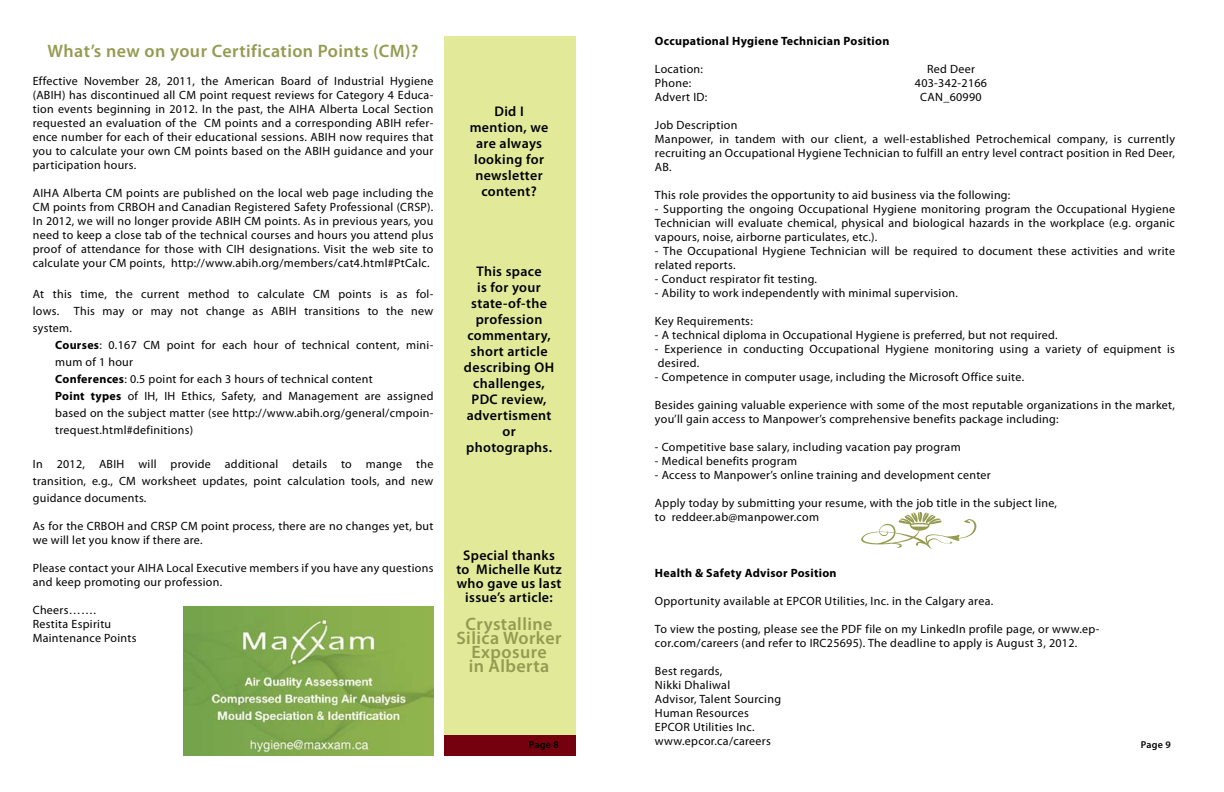
<style>
.page{position:relative;width:1224px;height:792px;background:#fff}
.page>*{position:absolute;margin:0;border:0;box-sizing:border-box;transform-origin:0 0}
.t1{font:600 18px/14px "Myriad Pro";letter-spacing:.025em;color:#949b51;text-align:center}
.t2{font:600 14px/16px "Myriad Pro";letter-spacing:.025em;color:#000;text-align:center}
.t3{font:12px/14px "Myriad Pro";letter-spacing:.025em;color:#000}
.t4{font:700 12px "Myriad Pro";letter-spacing:.025em;color:#000}
.t5{font:600 10px "Myriad Pro";letter-spacing:.025em;color:#000}
.s1{font-weight:700}
</style>
<div class="page">
<div style="left:444px;top:36px;width:132px;height:720px;background:#e2ea9a"></div>
<div style="left:444px;top:735px;width:132px;height:21px;background:#75000e"></div>
<svg style="left:861px;top:512px;width:116px;height:37px"></svg>
<img style="left:183px;top:606px;width:250px;height:150px">
<h1 class="t1" style="left:48px;top:43px;width:373px">What’s new on your Certification Points (CM)?</h1>
<p class="t3" style="left:33px;top:73px;width:402px;text-align:justify">Effective November 28, 2011, the American Board of Industrial Hygiene (ABIH) has discontinued all CM point request reviews for Category 4 Educa&shy;tion events beginning in 2012. In the past, the AIHA Alberta Local Section requested an evaluation of the CM points and a corresponding ABIH refer&shy;ence number for each of their educational sessions. ABIH now requires that you to calculate your own CM points based on the ABIH guidance and your participation hours.</p>
<p class="t3" style="left:33px;top:186px;width:402px;text-align:justify">AIHA Alberta CM points are published on the local web page including the CM points from CRBOH and Canadian Registered Safety Professional (CRSP).<br>In 2012, we will no longer provide ABIH CM points. As in previous years, you need to keep a close tab of the technical courses and hours you attend plus proof of attendance for those with CIH designations. Visit the web site to calculate your CM points, http://www.abih.org/members/cat4.html#PtCalc.</p>
<p class="t3" style="left:33px;top:285px;width:402px;line-height:17px;text-align:justify">At this time, the current method to calculate CM points is as fol&shy;lows. This may or may not change as ABIH transitions to the new system.</p>
<p class="t3" style="left:55px;top:336px;width:380px;line-height:17px"><span class="s1">Courses</span>: 0.167 CM point for each hour of technical content, mini&shy;mum of 1 hour<br><span class="s1">Conferences</span>: 0.5 point for each 3 hours of technical content<br><span class="s1">Point types</span> of IH, IH Ethics, Safety, and Management are assigned based on the subject matter (see http://www.abih.org/general/cmpoin&shy;trequest.html#definitions)</p>
<p class="t3" style="left:33px;top:455px;width:402px;line-height:17px;text-align:justify">In 2012, ABIH will provide additional details to mange the transition, e.g., CM worksheet updates, point calculation tools, and new guidance documents.</p>
<p class="t3" style="left:33px;top:519px;width:402px">As for the CRBOH and CRSP CM point process, there are no changes yet, but we will let you know if there are.</p>
<p class="t3" style="left:33px;top:561px;width:402px">Please contact your AIHA Local Executive members if you have any questions and keep promoting our profession.</p>
<p class="t3" style="left:33px;top:603px;width:105px">Cheers…….<br>Restita Espiritu<br>Maintenance Points</p>
<p class="t2" style="left:470px;top:103px;width:80px">Did I mention, we are always looking for newsletter content?</p>
<p class="t2" style="left:464px;top:263px;width:92px">This space<br>is for your state-of-the profession commentary, short article describing OH challenges,<br>PDC review, advertisment or photographs.</p>
<p class="t4" style="left:655px;top:33px;width:236px">Occupational Hygiene Technician Position</p>
<p class="t3" style="left:655px;top:62px;width:50px">Location:</p>
<p class="t3" style="left:927px;top:62px;width:49px">Red Deer</p>
<p class="t3" style="left:655px;top:76px;width:38px">Phone:</p>
<p class="t3" style="left:915px;top:76px;width:74px">403-342-2166</p>
<p class="t3" style="left:655px;top:90px;width:54px">Advert ID:</p>
<p class="t3" style="left:920px;top:90px;width:63px">CAN_60990</p>
<p class="t3" style="left:655px;top:118px;width:522px">Job Description<br>Manpower, in tandem with our client, a well-established Petrochemical company, is currently recruiting an Occupational Hygiene Technician to fulfill an entry level contract position in Red Deer, AB.</p>
<p class="t3" style="left:655px;top:188px;width:357px">This role provides the opportunity to aid business via the following:</p>
<p class="t3" style="left:655px;top:202px;width:522px;text-align:justify">- Supporting the ongoing Occupational Hygiene monitoring program the Occupational Hygiene Technician will evaluate chemical, physical and biological hazards in the workplace (e.g. organic vapours, noise, airborne particulates, etc.).</p>
<p class="t3" style="left:655px;top:244px;width:522px">- The Occupational Hygiene Technician will be required to document these activities and write related reports.</p>
<p class="t3" style="left:655px;top:272px;width:164px">- Conduct respirator fit testing.</p>
<p class="t3" style="left:655px;top:286px;width:305px">- Ability to work independently with minimal supervision.</p>
<p class="t3" style="left:655px;top:314px;width:99px">Key Requirements:</p>
<p class="t3" style="left:655px;top:328px;width:404px">- A technical diploma in Occupational Hygiene is preferred, but not required.</p>
<p class="t3" style="left:655px;top:342px;width:522px">- Experience in conducting Occupational Hygiene monitoring using a variety of equipment is desired.</p>
<p class="t3" style="left:655px;top:370px;width:371px">- Competence in computer usage, including the Microsoft Office suite.</p>
<p class="t3" style="left:655px;top:398px;width:522px">Besides gaining valuable experience with some of the most reputable organizations in the market, you’ll gain access to Manpower’s comprehensive benefits package including:</p>
<p class="t3" style="left:655px;top:440px;width:307px">- Competitive base salary, including vacation pay program</p>
<p class="t3" style="left:655px;top:454px;width:144px">- Medical benefits program</p>
<p class="t3" style="left:655px;top:468px;width:337px">- Access to Manpower’s online training and development center</p>
<p class="t3" style="left:655px;top:496px;width:404px">Apply today by submitting your resume, with the job title in the subject line, to reddeer.ab@manpower.com</p>
<p class="t2" style="left:456px;top:547px;width:107px;line-height:14px">Special thanks to Michelle Kutz who gave us last issue’s article:</p>
<h1 class="t1" style="left:456px;top:616px;width:107px">Crystalline<br>Silica Worker<br>Exposure<br>in Alberta</h1>
<p class="t4" style="left:655px;top:565px;width:183px">Health &amp; Safety Advisor Position</p>
<p class="t3" style="left:655px;top:594px;width:340px">Opportunity available at EPCOR Utilities, Inc. in the Calgary area.</p>
<p class="t3" style="left:655px;top:622px;width:446px">To view the posting, please see the PDF file on my LinkedIn profile page, or www.ep&shy;cor.com/careers (and refer to IRC25695). The deadline to apply is August 3, 2012.</p>
<p class="t3" style="left:655px;top:664px;width:128px">Best regards,<br>Nikki Dhaliwal<br>Advisor, Talent Sourcing<br>Human Resources<br>EPCOR Utilities Inc. www.epcor.ca/careers</p>
<p class="t5" style="left:529px;top:738px;width:32px">Page 8</p>
<p class="t5" style="left:1141px;top:738px;width:32px">Page 9</p>
</div>
